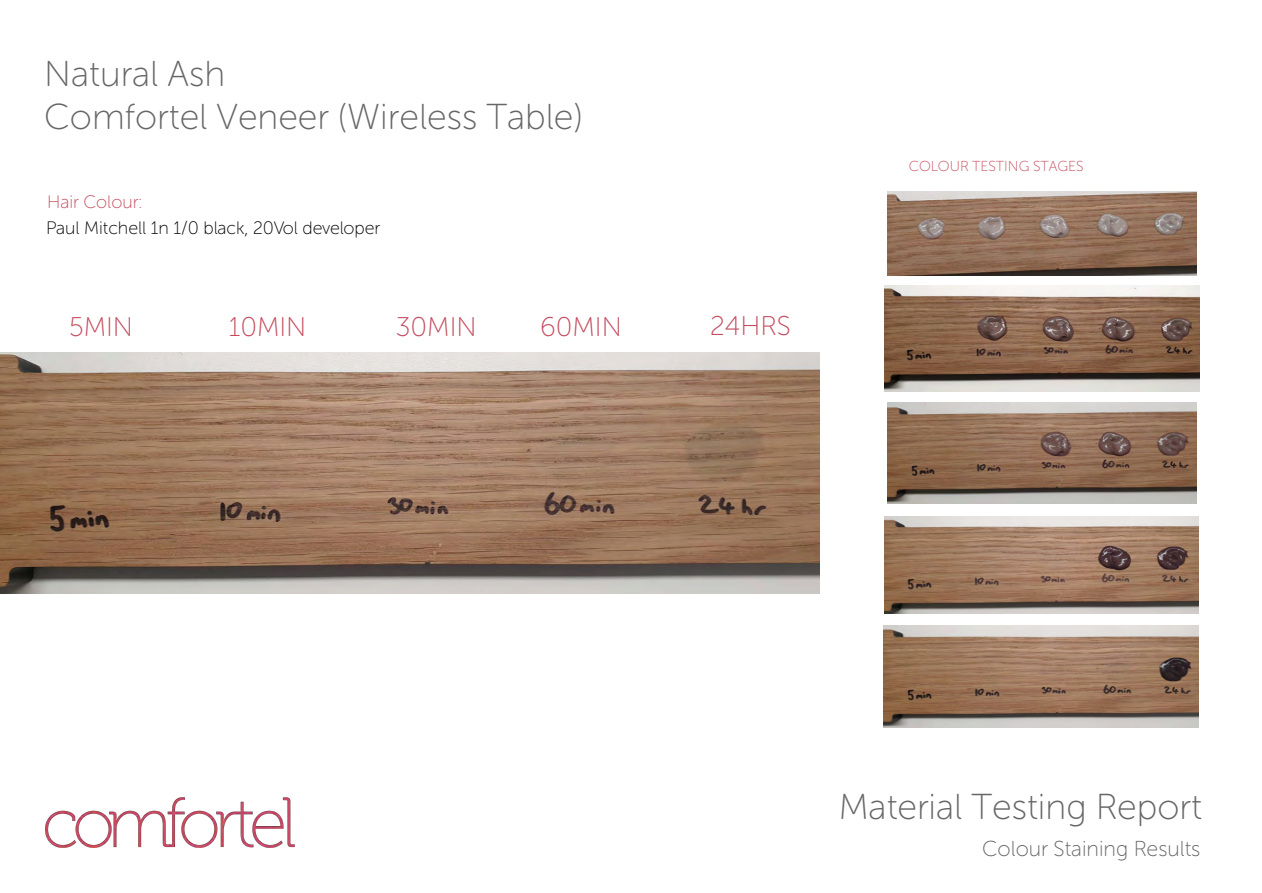
<style>
.page{position:relative;width:1262px;height:893px;background:#fff}
.page>*{position:absolute;margin:0;border:0;box-sizing:border-box;transform-origin:0 0}
.t1{font:36px/43.2px "Museo Sans Rounded 100";color:#666}
.t2{font:27px "Museo Sans Rounded 100";color:#c44b5e}
.t3{font:21.6px "Museo Sans Rounded 100";color:#666}
.t4{font:18px "Museo Sans Rounded 100";color:#000}
.t5{font:18px "Museo Sans Rounded 100";color:#c44b5e}
.t6{font:14.4px "Museo Sans Rounded 100";color:#c44b5e}
</style>
<div class="page">
<img style="left:884px;top:516px;width:314px;height:98px">
<img style="left:887px;top:191px;width:309px;height:84px">
<img style="left:884px;top:285px;width:315px;height:106px">
<img style="left:887px;top:402px;width:309px;height:101px">
<img style="left:884px;top:625px;width:314px;height:103px">
<img style="left:0;top:352px;width:819px;height:241px">
<img style="left:45px;top:797px;width:249px;height:50px">
<p class="t1" style="left:44px;top:52px;width:540px">Natural Ash<br>Comfortel Veneer (Wireless Table)</p>
<p class="t5" style="left:47px;top:192px;width:97px">Hair Colour:</p>
<p class="t4" style="left:46px;top:218px;width:335px">Paul Mitchell 1n 1/0 black, 20Vol developer</p>
<p class="t2" style="left:69px;top:312px;width:65px">5MIN</p>
<p class="t2" style="left:229px;top:312px;width:79px">10MIN</p>
<p class="t2" style="left:396px;top:312px;width:82px">30MIN</p>
<p class="t2" style="left:540px;top:312px;width:83px">60MIN</p>
<p class="t2" style="left:710px;top:311px;width:82px">24HRS</p>
<p class="t6" style="left:908px;top:159px;width:176px">COLOUR TESTING STAGES</p>
<p class="t1" style="left:838px;top:785px;width:364px">Material Testing Report</p>
<p class="t3" style="left:982px;top:837px;width:220px">Colour Staining Results</p>
</div>
